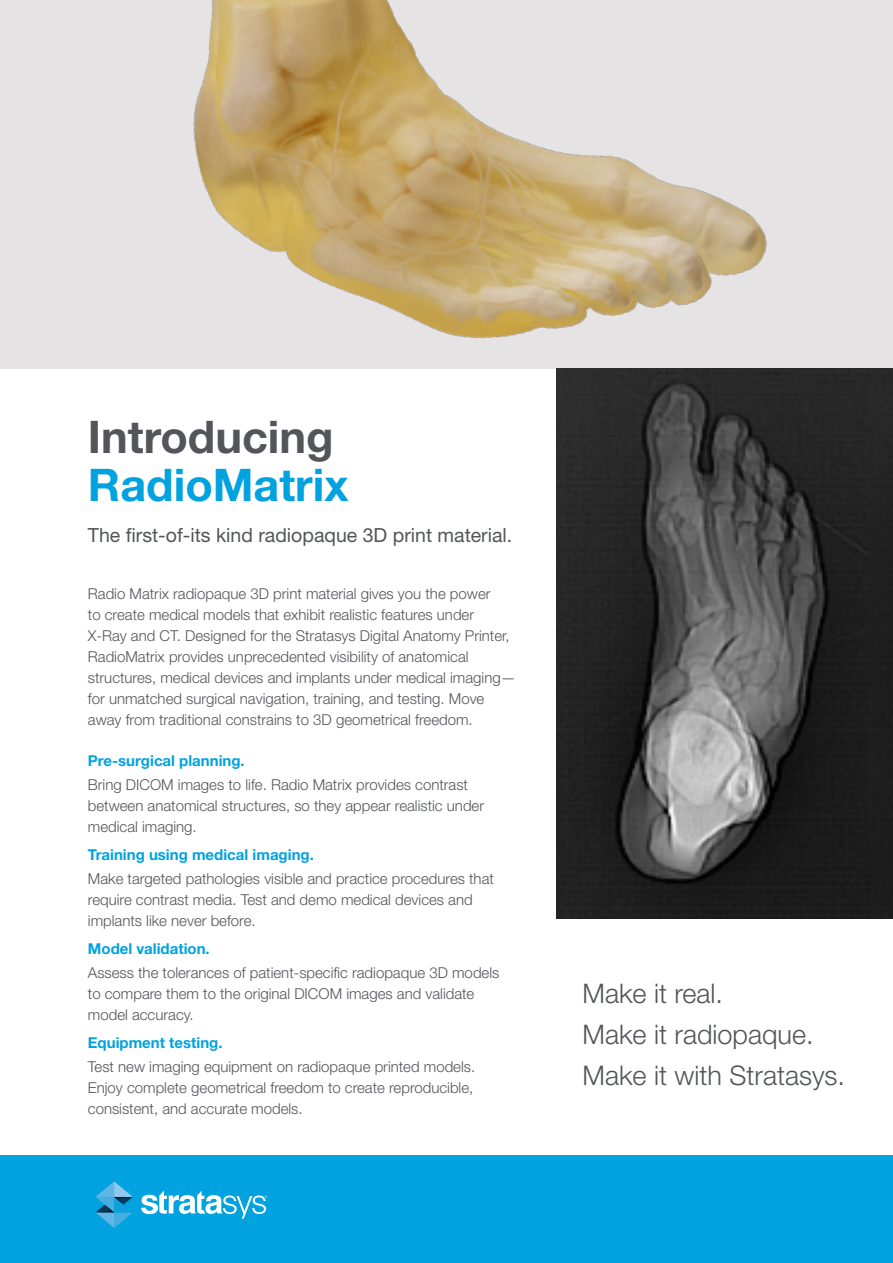
<style>
.page{position:relative;width:893px;height:1263px;background:#fff}
.page>*{position:absolute;margin:0;border:0;box-sizing:border-box;transform-origin:0 0}
.t1{font:700 45px "Helvetica Neue LT Std";color:#54555a}
.t2{font:700 45px "Helvetica Neue LT Std";color:#00a2df}
.t3{font:300 27px/41.2px "Helvetica Neue LT Std";color:#54555a}
.t4{font:19.5px "Helvetica Neue LT Std";color:#54555a}
.t5{font:300 15px/21px "Helvetica Neue LT Std";color:#54555a}
.t6{font:700 15px "Helvetica Neue LT Std";color:#00a2df}
</style>
<div class="page">
<div style="left:0;top:0;width:893px;height:369px;background:#e6e3e5"></div>
<img style="left:193px;top:0;width:574px;height:369px">
<div style="left:0;top:1155px;width:893px;height:108px;background:#00a2df"></div>
<svg style="left:141px;top:1191px;width:126px;height:28px"></svg>
<svg style="left:95px;top:1181px;width:38px;height:47px"></svg>
<img style="left:557px;top:368px;width:336px;height:551px">
<h1 class="t1" style="left:88px;top:409px;width:247px">Introducing</h1>
<h1 class="t2" style="left:88px;top:457px;width:262px">RadioMatrix</h1>
<h3 class="t4" style="left:88px;top:524px;width:426px">The first-of-its kind radiopaque 3D print material.</h3>
<p class="t5" style="left:88px;top:583px;width:429px">Radio Matrix radiopaque 3D print material gives you the power<br>to create medical models that exhibit realistic features under X-Ray and CT. Designed for the Stratasys Digital Anatomy Printer, RadioMatrix provides unprecedented visibility of anatomical structures, medical devices and implants under medical imaging— for unmatched surgical navigation, training, and testing. Move away from traditional constrains to 3D geometrical freedom.</p>
<p class="t6" style="left:88px;top:751px;width:158px">Pre-surgical planning.</p>
<p class="t5" style="left:88px;top:774px;width:398px">Bring DICOM images to life. Radio Matrix provides contrast between anatomical structures, so they appear realistic under medical imaging.</p>
<p class="t6" style="left:88px;top:845px;width:227px">Training using medical imaging.</p>
<p class="t5" style="left:88px;top:868px;width:407px">Make targeted pathologies visible and practice procedures that require contrast media. Test and demo medical devices and implants like never before.</p>
<p class="t6" style="left:88px;top:939px;width:123px">Model validation.</p>
<p class="t5" style="left:88px;top:962px;width:413px">Assess the tolerances of patient-specific radiopaque 3D models to compare them to the original DICOM images and validate model accuracy.</p>
<p class="t6" style="left:88px;top:1033px;width:136px">Equipment testing.</p>
<p class="t5" style="left:88px;top:1056px;width:389px">Test new imaging equipment on radiopaque printed models.<br>Enjoy complete geometrical freedom to create reproducible, consistent, and accurate models.</p>
<h2 class="t3" style="left:583px;top:972px;width:264px">Make it real.<br>Make it radiopaque.<br>Make it with Stratasys.</h2>
</div>
